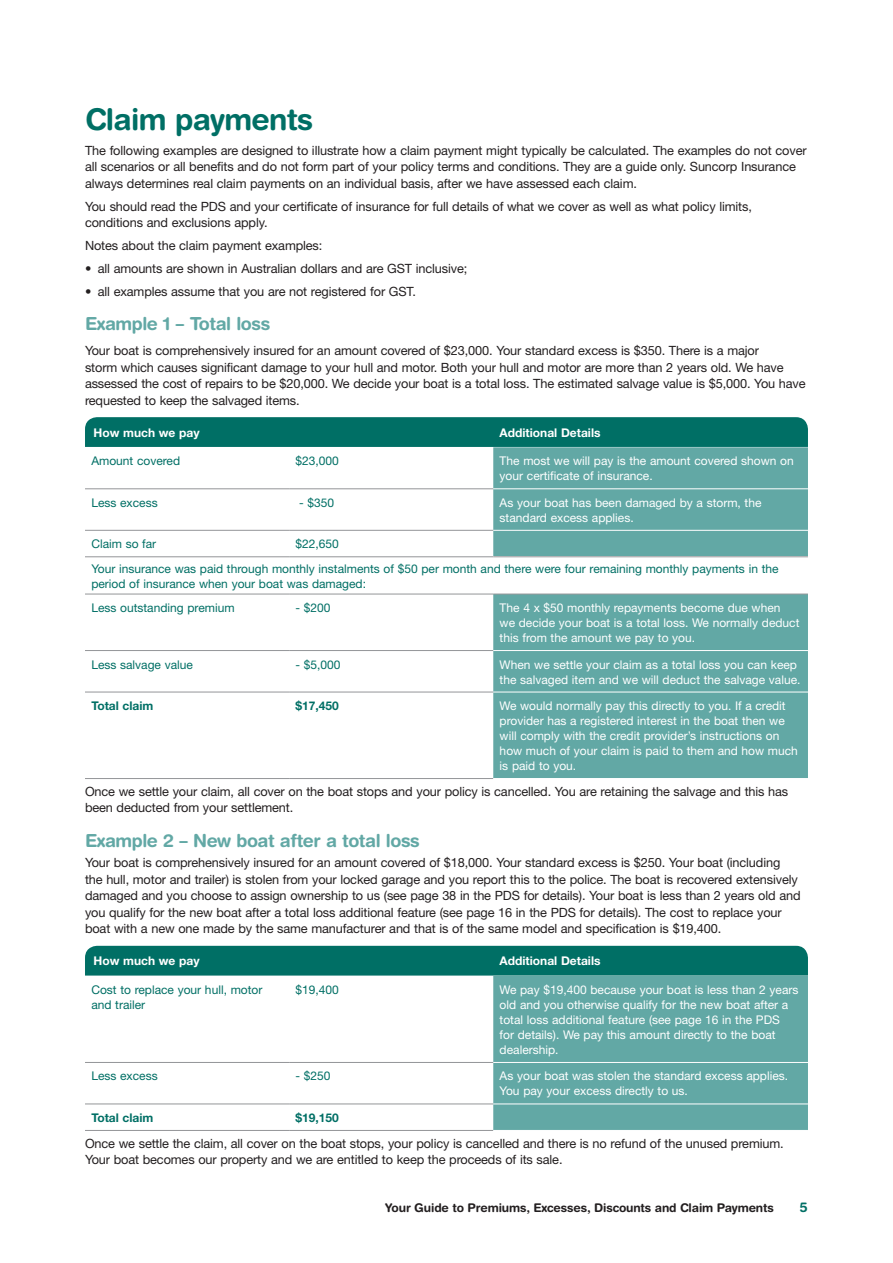
<style>
.page{position:relative;width:893px;height:1263px;background:#fff}
.page>*{position:absolute;margin:0;border:0;box-sizing:border-box;transform-origin:0 0}
.Ins_2_Headline{font:700 30px "Helvetica Rounded";letter-spacing:-.025em;color:#006f65}
.Ins_3_Sub_Headline{font:700 18px "Helvetica Rounded";letter-spacing:-.025em;color:#62a8a5}
.t1{font:700 13.5px "Helvetica Rounded";color:#006f65}
.Ins_6_Body{font:12.75px/16.5px "Helvetica Neue";letter-spacing:-.01em;color:#231f20}
.Ins_8_Body_Bullets{font:12.75px "Helvetica Neue";letter-spacing:-.01em;color:#231f20}
.Ins_11_TableBody_Whi{font:12px/15px "Helvetica Neue";color:#fff}
.Ins_12_TableBody_gre{font:12px/15px "Helvetica Neue";color:#006f65}
.t2{font:700 12px "Helvetica Neue";color:#fff}
.t3{font:700 12px "Helvetica Rounded";letter-spacing:-.01em;color:#231f20}
.Ins_12_TableBody_gre-2{font:700 12px "Helvetica Neue";color:#006f65}
</style>
<div class="page">
<div style="left:493px;top:447px;width:315px;height:331px;background:#62a8a5"></div>
<div style="left:85px;top:557px;width:723px;height:37px;background:#fff"></div>
<hr style="left:85px;top:778px;width:204px;height:1px;background:#939598">
<hr style="left:289px;top:778px;width:204px;height:1px;background:#939598">
<hr style="left:85px;top:556px;width:204px;height:1px;background:#939598">
<hr style="left:289px;top:556px;width:204px;height:1px;background:#939598">
<hr style="left:493px;top:556px;width:315px;height:1px;background:#939598">
<hr style="left:85px;top:594px;width:204px;height:1px;background:#939598">
<hr style="left:289px;top:594px;width:204px;height:1px;background:#939598">
<hr style="left:493px;top:594px;width:315px;height:1px;background:#939598">
<hr style="left:85px;top:488px;width:204px;height:1px;background:#939598">
<hr style="left:289px;top:488px;width:204px;height:1px;background:#939598">
<hr style="left:493px;top:488px;width:315px;height:1px;background:#fff">
<hr style="left:85px;top:530px;width:204px;height:1px;background:#939598">
<hr style="left:289px;top:530px;width:204px;height:1px;background:#939598">
<hr style="left:493px;top:530px;width:315px;height:1px;background:#fff">
<hr style="left:85px;top:650px;width:204px;height:1px;background:#939598">
<hr style="left:85px;top:692px;width:204px;height:1px;background:#939598">
<hr style="left:289px;top:650px;width:204px;height:1px;background:#939598">
<hr style="left:289px;top:692px;width:204px;height:1px;background:#939598">
<hr style="left:493px;top:650px;width:315px;height:1px;background:#fff">
<hr style="left:493px;top:692px;width:315px;height:1px;background:#fff">
<div style="left:85px;top:417px;width:723px;height:30px;background:#006f65"></div>
<div style="left:493px;top:976px;width:315px;height:154px;background:#62a8a5"></div>
<hr style="left:85px;top:1062px;width:204px;height:1px;background:#939598">
<hr style="left:289px;top:1062px;width:204px;height:1px;background:#939598">
<hr style="left:493px;top:1062px;width:315px;height:1px;background:#fff">
<hr style="left:85px;top:1103px;width:204px;height:1px;background:#939598">
<hr style="left:85px;top:1130px;width:204px;height:1px;background:#939598">
<hr style="left:289px;top:1103px;width:204px;height:1px;background:#939598">
<hr style="left:289px;top:1130px;width:204px;height:1px;background:#939598">
<hr style="left:493px;top:1103px;width:315px;height:1px;background:#fff">
<div style="left:85px;top:946px;width:723px;height:29px;background:#006f65"></div>
<p class="Ins_2_Headline" style="left:85px;top:101px;width:230px">Claim payments</p>
<p class="Ins_6_Body" style="left:85px;top:142px;width:723px">The following examples are designed to illustrate how a claim payment might typically be calculated. The examples do not cover all scenarios or all benefits and do not form part of your policy terms and conditions. They are a guide only. Suncorp Insurance always determines real claim payments on an individual basis, after we have assessed each claim.</p>
<p class="Ins_6_Body" style="left:85px;top:198px;width:668px">You should read the PDS and your certificate of insurance for full details of what we cover as well as what policy limits, conditions and exclusions apply.</p>
<p class="Ins_6_Body" style="left:85px;top:237px;width:239px">Notes about the claim payment examples:</p>
<p class="Ins_8_Body_Bullets" style="left:85px;top:261px;width:384px">• all amounts are shown in Australian dollars and are GST inclusive;</p>
<p class="Ins_8_Body_Bullets" style="left:85px;top:284px;width:332px">• all examples assume that you are not registered for GST.</p>
<p class="Ins_3_Sub_Headline" style="left:85px;top:313px;width:187px">Example 1 – Total loss</p>
<p class="Ins_6_Body" style="left:85px;top:342px;width:722px">Your boat is comprehensively insured for an amount covered of $23,000. Your standard excess is $350. There is a major<br>storm which causes significant damage to your hull and motor. Both your hull and motor are more than 2 years old. We have assessed the cost of repairs to be $20,000. We decide your boat is a total loss. The estimated salvage value is $5,000. You have requested to keep the salvaged items.</p>
<p class="t2" style="left:94px;top:425px;width:108px">How much we pay</p>
<p class="t2" style="left:500px;top:425px;width:102px">Additional Details</p>
<p class="Ins_12_TableBody_gre" style="left:91px;top:453px;width:90px">Amount covered</p>
<p class="Ins_12_TableBody_gre" style="left:295px;top:453px;width:45px">$23,000</p>
<p class="Ins_11_TableBody_Whi" style="left:500px;top:453px;width:296px">The most we will pay is the amount covered shown on your certificate of insurance.</p>
<p class="Ins_12_TableBody_gre" style="left:91px;top:495px;width:68px">Less excess</p>
<p class="Ins_12_TableBody_gre" style="left:299px;top:495px;width:37px">- $350</p>
<p class="Ins_11_TableBody_Whi" style="left:500px;top:495px;width:263px">As your boat has been damaged by a storm, the standard excess applies.</p>
<p class="Ins_12_TableBody_gre" style="left:91px;top:536px;width:66px">Claim so far</p>
<p class="Ins_12_TableBody_gre" style="left:295px;top:536px;width:45px">$22,650</p>
<p class="Ins_12_TableBody_gre" style="left:91px;top:561px;width:689px">Your insurance was paid through monthly instalments of $50 per month and there were four remaining monthly payments in the period of insurance when your boat was damaged:</p>
<p class="Ins_12_TableBody_gre" style="left:91px;top:600px;width:145px">Less outstanding premium</p>
<p class="Ins_12_TableBody_gre" style="left:295px;top:600px;width:37px">- $200</p>
<p class="Ins_11_TableBody_Whi" style="left:500px;top:600px;width:301px">The 4 x $50 monthly repayments become due when<br>we decide your boat is a total loss. We normally deduct this from the amount we pay to you.</p>
<p class="Ins_12_TableBody_gre" style="left:91px;top:656px;width:103px">Less salvage value</p>
<p class="Ins_12_TableBody_gre" style="left:295px;top:656px;width:47px">- $5,000</p>
<p class="Ins_11_TableBody_Whi" style="left:500px;top:656px;width:302px">When we settle your claim as a total loss you can keep the salvaged item and we will deduct the salvage value.</p>
<p class="Ins_12_TableBody_gre-2" style="left:91px;top:698px;width:64px">Total claim</p>
<p class="Ins_12_TableBody_gre-2" style="left:295px;top:698px;width:45px">$17,450</p>
<p class="Ins_11_TableBody_Whi" style="left:500px;top:698px;width:300px">We would normally pay this directly to you. If a credit provider has a registered interest in the boat then we will comply with the credit provider’s instructions on how much of your claim is paid to them and how much is paid to you.</p>
<p class="Ins_6_Body" style="left:85px;top:783px;width:705px">Once we settle your claim, all cover on the boat stops and your policy is cancelled. You are retaining the salvage and this has been deducted from your settlement.</p>
<p class="Ins_3_Sub_Headline" style="left:85px;top:829px;width:336px">Example 2 – New boat after a total loss</p>
<p class="Ins_6_Body" style="left:85px;top:854px;width:717px">Your boat is comprehensively insured for an amount covered of $18,000. Your standard excess is $250. Your boat (including the hull, motor and trailer) is stolen from your locked garage and you report this to the police. The boat is recovered extensively damaged and you choose to assign ownership to us (see page 38 in the PDS for details). Your boat is less than 2 years old and you qualify for the new boat after a total loss additional feature (see page 16 in the PDS for details). The cost to replace your boat with a new one made by the same manufacturer and that is of the same model and specification is $19,400.</p>
<p class="t2" style="left:94px;top:954px;width:108px">How much we pay</p>
<p class="t2" style="left:500px;top:954px;width:102px">Additional Details</p>
<p class="Ins_12_TableBody_gre" style="left:91px;top:982px;width:173px">Cost to replace your hull, motor and trailer</p>
<p class="Ins_12_TableBody_gre" style="left:295px;top:982px;width:45px">$19,400</p>
<p class="Ins_11_TableBody_Whi" style="left:500px;top:982px;width:300px">We pay $19,400 because your boat is less than 2 years old and you otherwise qualify for the new boat after a total loss additional feature (see page 16 in the PDS<br>for details). We pay this amount directly to the boat dealership.</p>
<p class="Ins_12_TableBody_gre" style="left:91px;top:1068px;width:68px">Less excess</p>
<p class="Ins_12_TableBody_gre" style="left:295px;top:1068px;width:37px">- $250</p>
<p class="Ins_11_TableBody_Whi" style="left:500px;top:1068px;width:290px">As your boat was stolen the standard excess applies.<br>You pay your excess directly to us.</p>
<p class="Ins_12_TableBody_gre-2" style="left:91px;top:1110px;width:64px">Total claim</p>
<p class="Ins_12_TableBody_gre-2" style="left:295px;top:1110px;width:45px">$19,150</p>
<p class="Ins_6_Body" style="left:85px;top:1135px;width:700px">Once we settle the claim, all cover on the boat stops, your policy is cancelled and there is no refund of the unused premium.<br>Your boat becomes our property and we are entitled to keep the proceeds of its sale.</p>
<p class="t3" style="left:385px;top:1200px;width:390px">Your Guide to Premiums, Excesses, Discounts and Claim Payments</p>
<p class="t1" style="left:800px;top:1199px;width:10px">5</p>
</div>
